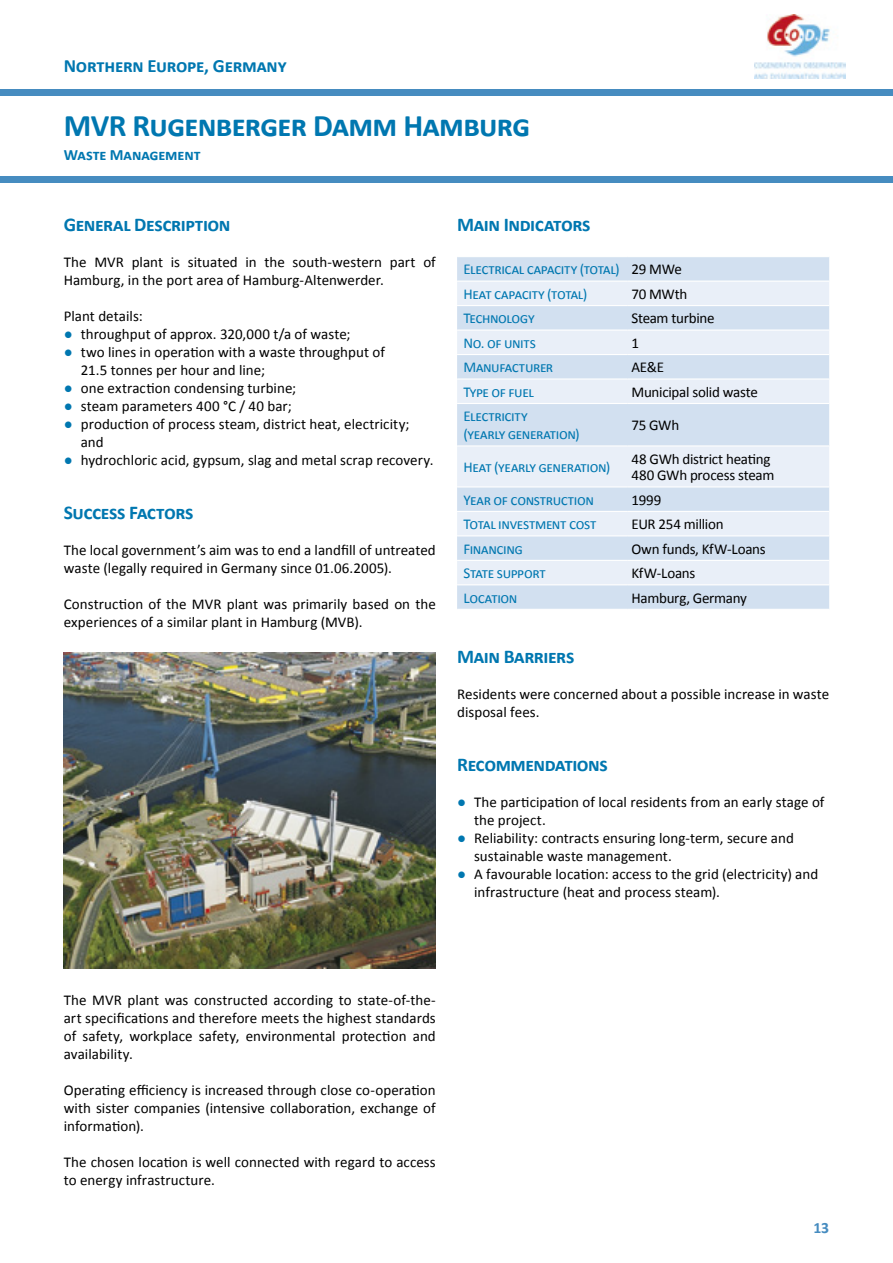
<style>
.page{position:relative;width:893px;height:1263px;background:#fff}
.page>*{position:absolute;margin:0;border:0;box-sizing:border-box;transform-origin:0 0}
.Pasica_2{font:700 31.5px "Calibri";letter-spacing:-.025em;color:#0077b0}
.MEDnaslov{font:700 19.5px "Calibri";letter-spacing:-.025em;color:#0077b0}
.Pasica_1{font:700 18.75px "Calibri";letter-spacing:-.015em;color:#0077b0}
.Pasica_3{font:700 15.75px "Calibri";letter-spacing:-.005em;color:#0077b0}
.t1{font:700 15.75px "Calibri";color:#468cc0}
.BODY{font:15px/18px "Calibri";color:#000}
.BODY_bullet{font:15px/18px "Calibri";letter-spacing:.005em;color:#000}
.T1{font:15px/18px "Calibri";letter-spacing:-.03em;color:#0077b0}
.T2{font:15px "Calibri";letter-spacing:-.02em;color:#000}
.s1{color:#0077b0}
</style>
<div class="page">
<div style="left:0;top:89px;width:893px;height:7px;background:#468cc0"></div>
<div style="left:0;top:176px;width:893px;height:7px;background:#468cc0"></div>
<img style="left:755px;top:15px;width:91px;height:63px">
<div style="left:457px;top:257px;width:372px;height:352px;background:#d2e0f0"></div>
<svg style="left:457px;top:282px;width:372px;height:302px;fill:#e9eff8"></svg>
<hr style="left:457px;top:281px;width:170px;height:1px;background:#fff">
<hr style="left:627px;top:281px;width:202px;height:1px;background:#fff">
<hr style="left:457px;top:305px;width:170px;height:1px;background:#fff">
<hr style="left:627px;top:305px;width:202px;height:1px;background:#fff">
<hr style="left:457px;top:329px;width:170px;height:2px;background:#fff">
<hr style="left:627px;top:329px;width:202px;height:2px;background:#fff">
<hr style="left:457px;top:354px;width:170px;height:1px;background:#fff">
<hr style="left:627px;top:354px;width:202px;height:1px;background:#fff">
<hr style="left:457px;top:378px;width:170px;height:2px;background:#fff">
<hr style="left:627px;top:378px;width:202px;height:2px;background:#fff">
<hr style="left:457px;top:403px;width:170px;height:1px;background:#fff">
<hr style="left:627px;top:403px;width:202px;height:1px;background:#fff">
<hr style="left:457px;top:445px;width:170px;height:1px;background:#fff">
<hr style="left:627px;top:445px;width:202px;height:1px;background:#fff">
<hr style="left:457px;top:486px;width:170px;height:1px;background:#fff">
<hr style="left:627px;top:486px;width:202px;height:1px;background:#fff">
<hr style="left:457px;top:511px;width:170px;height:1px;background:#fff">
<hr style="left:627px;top:511px;width:202px;height:1px;background:#fff">
<hr style="left:457px;top:535px;width:170px;height:1px;background:#fff">
<hr style="left:627px;top:535px;width:202px;height:1px;background:#fff">
<hr style="left:457px;top:560px;width:170px;height:1px;background:#fff">
<hr style="left:627px;top:560px;width:202px;height:1px;background:#fff">
<hr style="left:457px;top:584px;width:170px;height:1px;background:#fff">
<hr style="left:627px;top:584px;width:202px;height:1px;background:#fff">
<img style="left:64px;top:652px;width:372px;height:317px">
<p class="Pasica_1" style="left:64px;top:54px;width:224px">Northern Europe, Germany</p>
<p class="Pasica_2" style="left:64px;top:105px;width:468px">MVR Rugenberger Damm Hamburg</p>
<p class="Pasica_3" style="left:64px;top:145px;width:138px">Waste Management</p>
<p class="MEDnaslov" style="left:64px;top:212px;width:168px">General Description</p>
<p class="BODY" style="left:64px;top:253px;width:374px">The MVR plant is situated in the south-western part of<br>Hamburg, in the port area of Hamburg-Altenwerder.</p>
<p class="BODY" style="left:64px;top:307px;width:80px">Plant details:</p>
<p class="BODY_bullet" style="left:64px;top:325px;width:288px"><span class="s1">●</span> throughput of approx. 320,000 t/a of waste;</p>
<p class="BODY_bullet" style="left:81px;top:343px;width:306px;text-indent:-17px"><span class="s1">●</span> two lines in operation with a waste throughput of<br>21.5 tonnes per hour and line;</p>
<p class="BODY_bullet" style="left:64px;top:379px;width:234px"><span class="s1">●</span> one extraction condensing turbine;</p>
<p class="BODY_bullet" style="left:64px;top:397px;width:230px"><span class="s1">●</span> steam parameters 400 °C / 40 bar;</p>
<p class="BODY_bullet" style="left:81px;top:415px;width:330px;text-indent:-17px"><span class="s1">●</span> production of process steam, district heat, electricity; and</p>
<p class="BODY_bullet" style="left:64px;top:451px;width:371px"><span class="s1">●</span> hydrochloric acid, gypsum, slag and metal scrap recovery.</p>
<p class="MEDnaslov" style="left:64px;top:500px;width:131px">Success Factors</p>
<p class="BODY" style="left:64px;top:541px;width:374px">The local government’s aim was to end a landfill of untreated waste (legally required in Germany since 01.06.2005).</p>
<p class="BODY" style="left:64px;top:595px;width:374px">Construction of the MVR plant was primarily based on the experiences of a similar plant in Hamburg (MVB).</p>
<p class="MEDnaslov" style="left:457px;top:212px;width:135px">Main Indicators</p>
<p class="T1" style="left:463px;top:261px;width:158px">Electrical capacity (total)</p>
<p class="T2" style="left:631px;top:260px;width:52px">29 MWe</p>
<p class="T1" style="left:463px;top:285px;width:125px">Heat capacity (total)</p>
<p class="T2" style="left:631px;top:284px;width:57px">70 MWth</p>
<p class="T1" style="left:463px;top:309px;width:73px">Technology</p>
<p class="T2" style="left:631px;top:309px;width:85px">Steam turbine</p>
<p class="T1" style="left:463px;top:334px;width:74px">No. of units</p>
<p class="T2" style="left:631px;top:333px;width:9px">1</p>
<p class="T1" style="left:463px;top:358px;width:91px">Manufacturer</p>
<p class="T2" style="left:631px;top:358px;width:34px">AE&amp;E</p>
<p class="T1" style="left:463px;top:383px;width:72px">Type of fuel</p>
<p class="T2" style="left:631px;top:382px;width:128px">Municipal solid waste</p>
<p class="T1" style="left:463px;top:407px;width:118px">Electricity<br>(yearly generation)</p>
<p class="T2" style="left:631px;top:416px;width:49px">75 GWh</p>
<p class="T1" style="left:463px;top:458px;width:148px">Heat (yearly generation)</p>
<p class="T2" style="left:631px;top:449px;width:141px">48 GWh district heating</p>
<p class="T2" style="left:631px;top:466px;width:144px">480 GWh process steam</p>
<p class="T1" style="left:463px;top:491px;width:132px">Year of construction</p>
<p class="T2" style="left:631px;top:490px;width:31px">1999</p>
<p class="T1" style="left:463px;top:515px;width:134px">Total investment cost</p>
<p class="T2" style="left:631px;top:515px;width:94px">EUR 254 million</p>
<p class="T1" style="left:463px;top:540px;width:61px">Financing</p>
<p class="T2" style="left:631px;top:539px;width:136px">Own funds, KfW-Loans</p>
<p class="T1" style="left:463px;top:564px;width:84px">State support</p>
<p class="T2" style="left:631px;top:564px;width:65px">KfW-Loans</p>
<p class="T1" style="left:463px;top:589px;width:56px">Location</p>
<p class="T2" style="left:631px;top:588px;width:117px">Hamburg, Germany</p>
<p class="MEDnaslov" style="left:457px;top:644px;width:119px">Main Barriers</p>
<p class="BODY" style="left:457px;top:685px;width:374px">Residents were concerned about a possible increase in waste disposal fees.</p>
<p class="MEDnaslov" style="left:457px;top:752px;width:152px">Recommendations</p>
<p class="BODY_bullet" style="left:474px;top:793px;width:352px;text-indent:-17px"><span class="s1">●</span> The participation of local residents from an early stage of the project.</p>
<p class="BODY_bullet" style="left:474px;top:829px;width:321px;text-indent:-17px"><span class="s1">●</span> Reliability: contracts ensuring long-term, secure and sustainable waste management.</p>
<p class="BODY_bullet" style="left:474px;top:865px;width:346px;text-indent:-17px"><span class="s1">●</span> A favourable location: access to the grid (electricity) and infrastructure (heat and process steam).</p>
<p class="BODY" style="left:64px;top:991px;width:374px;text-align:justify">The MVR plant was constructed according to state-of-the&shy;art specifications and therefore meets the highest standards of safety, workplace safety, environmental protection and availability.</p>
<p class="BODY" style="left:64px;top:1081px;width:374px;text-align:justify">Operating efficiency is increased through close co-operation with sister companies (intensive collaboration, exchange of information).</p>
<p class="BODY" style="left:64px;top:1153px;width:373px">The chosen location is well connected with regard to access to energy infrastructure.</p>
<p class="t1" style="left:813px;top:1217px;width:17px">13</p>
</div>
